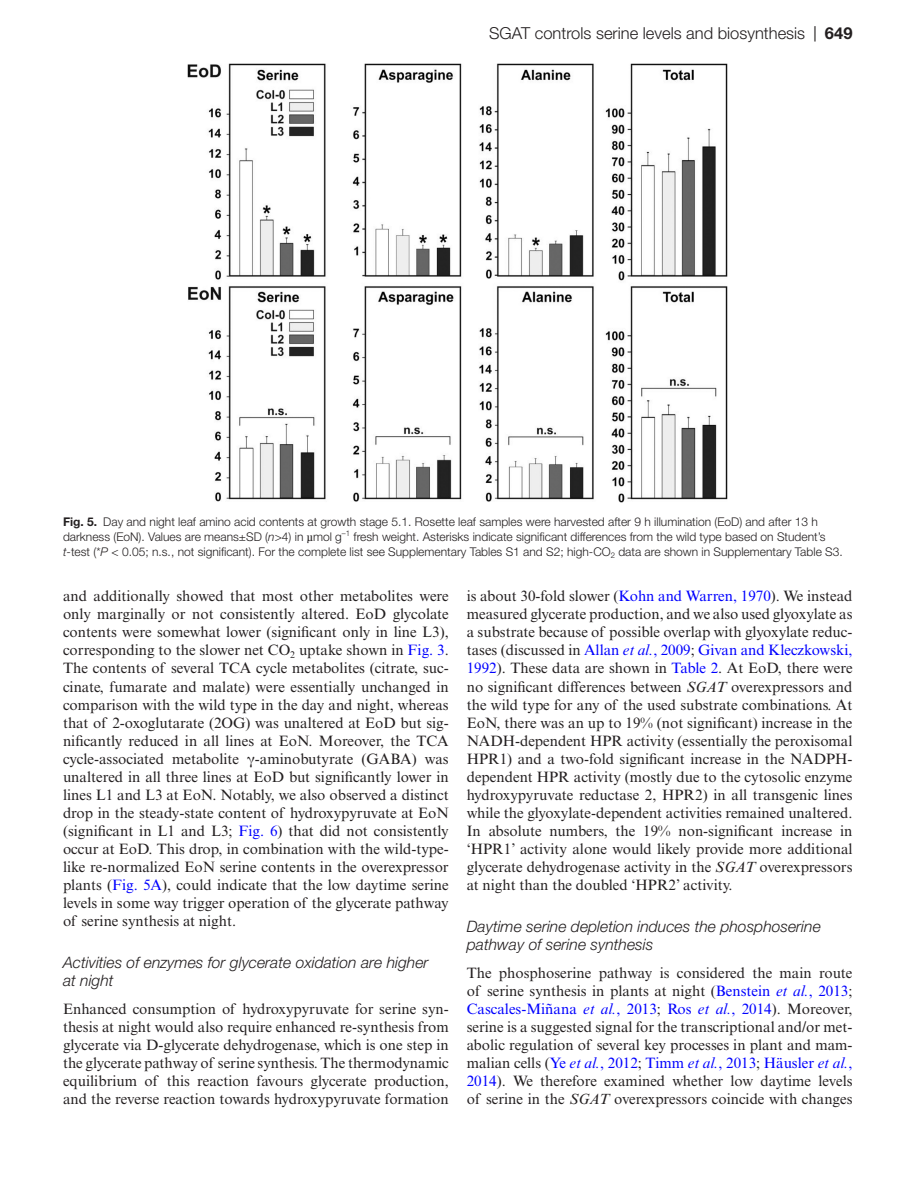
<style>
.page{position:relative;width:919px;height:1187px;background:#fff}
.page>*{position:absolute;margin:0;border:0;box-sizing:border-box;transform-origin:0 0}
.t1{font:300 16.5px "Helvetica Neue LT Std";color:#231f20}
.t2{font:italic 300 15.75px/18px "Helvetica Neue LT Std";color:#231f20}
.t3{font:15px/18px "Times New Roman MT Std";color:#231f20;text-align:justify}
.t4{font:300 12px/15px "Helvetica Neue LT Std";color:#231f20}
.s1{font-family:"Times New Roman MT Std";font-weight:400}
.s2{font-weight:700}
.s3{font-style:italic}
.s4{font-family:"Gandhari Unicode";font-weight:400}
.s5{color:#00f}
.s6{font-family:"Gandhari Unicode"}
.s7{font-style:italic;color:#00f}
</style>
<div class="page">
<img style="left:188px;top:63px;width:540px;height:439px">
<p class="t1" style="left:489px;top:23px;width:365px">SGAT controls serine levels and biosynthesis <span class="s1">|</span> <span class="s2">649</span></p>
<p class="t4" style="left:63px;top:514px;width:781px"><span class="s2">Fig. 5.</span> Day and night leaf amino acid contents at growth stage 5.1. Rosette leaf samples were harvested after 9 h illumination (EoD) and after 13 h darkness (EoN). Values are means±SD (<span class="s3">n</span>&gt;4) in <span class="s4">µ</span>mol g<sup>–1</sup> fresh weight. Asterisks indicate significant differences from the wild type based on Student’s <span class="s3">t</span>-test (*<span class="s3">P</span> &lt; 0.05; n.s., not significant). For the complete list see Supplementary Tables S1 and S2; high-CO<sub>2</sub> data are shown in Supplementary Table S3.</p>
<p class="t3" style="left:63px;top:587px;width:387px">and additionally showed that most other metabolites were only marginally or not consistently altered. EoD glycolate contents were somewhat lower (significant only in line L3), corresponding to the slower net CO<sub>2</sub> uptake shown in <span class="s5">Fig. 3</span>.<br>The contents of several TCA cycle metabolites (citrate, suc&shy;cinate, fumarate and malate) were essentially unchanged in comparison with the wild type in the day and night, whereas that of 2-oxoglutarate (2OG) was unaltered at EoD but sig&shy;nificantly reduced in all lines at EoN. Moreover, the TCA cycle-associated metabolite <span class="s6">γ</span>-aminobutyrate (GABA) was unaltered in all three lines at EoD but significantly lower in lines L1 and L3 at EoN. Notably, we also observed a distinct drop in the steady-state content of hydroxypyruvate at EoN (significant in L1 and L3; <span class="s5">Fig. 6</span>) that did not consistently occur at EoD. This drop, in combination with the wild-type&shy;like re-normalized EoN serine contents in the overexpressor plants (<span class="s5">Fig. 5A</span>), could indicate that the low daytime serine levels in some way trigger operation of the glycerate pathway of serine synthesis at night.</p>
<p class="t2" style="left:63px;top:952px;width:367px">Activities of enzymes for glycerate oxidation are higher at night</p>
<p class="t3" style="left:63px;top:1000px;width:387px">Enhanced consumption of hydroxypyruvate for serine syn&shy;thesis at night would also require enhanced re-synthesis from glycerate via D-glycerate dehydrogenase, which is one step in the glycerate pathway of serine synthesis. The thermodynamic equilibrium of this reaction favours glycerate production, and the reverse reaction towards hydroxypyruvate formation</p>
<p class="t3" style="left:466px;top:587px;width:387px">is about 30-fold slower (<span class="s5">Kohn and Warren, 1970</span>). We instead measured glycerate production, and we also used glyoxylate as a substrate because of possible overlap with glyoxylate reduc&shy;tases (discussed in <span class="s5">Allan</span> <span class="s7">et al.</span><span class="s5">, 2009</span>; <span class="s5">Givan and Kleczkowski, 1992</span>). These data are shown in <span class="s5">Table 2</span>. At EoD, there were no significant differences between <span class="s3">SGAT</span> overexpressors and the wild type for any of the used substrate combinations. At EoN, there was an up to 19% (not significant) increase in the NADH-dependent HPR activity (essentially the peroxisomal HPR1) and a two-fold significant increase in the NADPH&shy;dependent HPR activity (mostly due to the cytosolic enzyme hydroxypyruvate reductase 2, HPR2) in all transgenic lines while the glyoxylate-dependent activities remained unaltered.<br>In absolute numbers, the 19% non-significant increase in ‘HPR1’ activity alone would likely provide more additional glycerate dehydrogenase activity in the <span class="s3">SGAT</span> overexpressors at night than the doubled ‘HPR2’ activity.</p>
<p class="t2" style="left:466px;top:916px;width:355px">Daytime serine depletion induces the phosphoserine pathway of serine synthesis</p>
<p class="t3" style="left:466px;top:964px;width:387px">The phosphoserine pathway is considered the main route of serine synthesis in plants at night (<span class="s5">Benstein</span> <span class="s7">et al.</span><span class="s5">, 2013</span>; <span class="s5">Cascales-Miñana</span> <span class="s7">et al.</span><span class="s5">, 2013</span>; <span class="s5">Ros</span> <span class="s7">et al.</span><span class="s5">, 2014</span>). Moreover, serine is a suggested signal for the transcriptional and/or met&shy;abolic regulation of several key processes in plant and mam&shy;malian cells (<span class="s5">Ye</span> <span class="s7">et al.</span><span class="s5">, 2012</span>; <span class="s5">Timm</span> <span class="s7">et al.</span><span class="s5">, 2013</span>; <span class="s5">Häusler</span> <span class="s7">et al.</span><span class="s5">, 2014</span>). We therefore examined whether low daytime levels of serine in the <span class="s3">SGAT</span> overexpressors coincide with changes</p>
</div>
